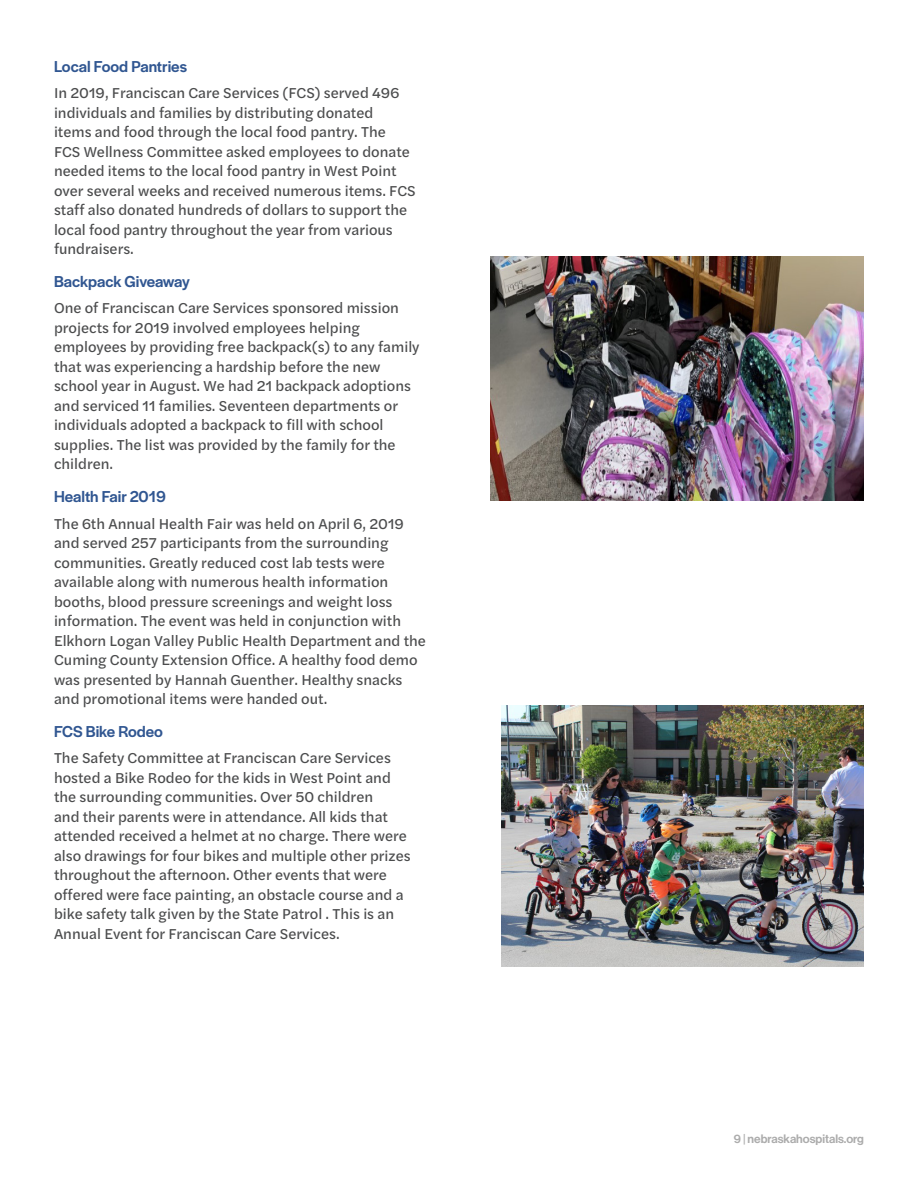
<style>
.page{position:relative;width:918px;height:1188px;background:#fff}
.page>*{position:absolute;margin:0;border:0;box-sizing:border-box;transform-origin:0 0}
.t1{font:500 16.5px "Halyard Display";color:#305691}
.t2{font:15px/19.5px "Halyard Text";color:#4b4c4d}
.t3{font:12px "N Haas Grotesk DS Pro 65 Md";color:#acacac}
</style>
<div class="page">
<img style="left:490px;top:256px;width:374px;height:245px">
<img style="left:501px;top:705px;width:363px;height:262px">
<p class="t1" style="left:54px;top:55px;width:135px">Local Food Pantries</p>
<p class="t2" style="left:54px;top:82px;width:363px">In 2019, Franciscan Care Services (FCS) served 496 individuals and families by distributing donated<br>items and food through the local food pantry. The FCS Wellness Committee asked employees to donate needed items to the local food pantry in West Point over several weeks and received numerous items. FCS staff also donated hundreds of dollars to support the local food pantry throughout the year from various fundraisers.</p>
<p class="t1" style="left:54px;top:270px;width:137px">Backpack Giveaway</p>
<p class="t2" style="left:54px;top:298px;width:367px">One of Franciscan Care Services sponsored mission projects for 2019 involved employees helping employees by providing free backpack(s) to any family that was experiencing a hardship before the new school year in August. We had 21 backpack adoptions and serviced 11 families. Seventeen departments or individuals adopted a backpack to fill with school supplies. The list was provided by the family for the children.</p>
<p class="t1" style="left:54px;top:485px;width:114px">Health Fair 2019</p>
<p class="t2" style="left:54px;top:513px;width:373px">The 6th Annual Health Fair was held on April 6, 2019 and served 257 participants from the surrounding communities. Greatly reduced cost lab tests were available along with numerous health information booths, blood pressure screenings and weight loss information. The event was held in conjunction with Elkhorn Logan Valley Public Health Department and the Cuming County Extension Office. A healthy food demo was presented by Hannah Guenther. Healthy snacks and promotional items were handed out.</p>
<p class="t1" style="left:54px;top:720px;width:111px">FCS Bike Rodeo</p>
<p class="t2" style="left:54px;top:748px;width:358px">The Safety Committee at Franciscan Care Services hosted a Bike Rodeo for the kids in West Point and the surrounding communities. Over 50 children<br>and their parents were in attendance. All kids that attended received a helmet at no charge. There were also drawings for four bikes and multiple other prizes throughout the afternoon. Other events that were offered were face painting, an obstacle course and a bike safety talk given by the State Patrol . This is an Annual Event for Franciscan Care Services.</p>
<p class="t3" style="left:734px;top:1132px;width:132px">9 | nebraskahospitals.org</p>
</div>
